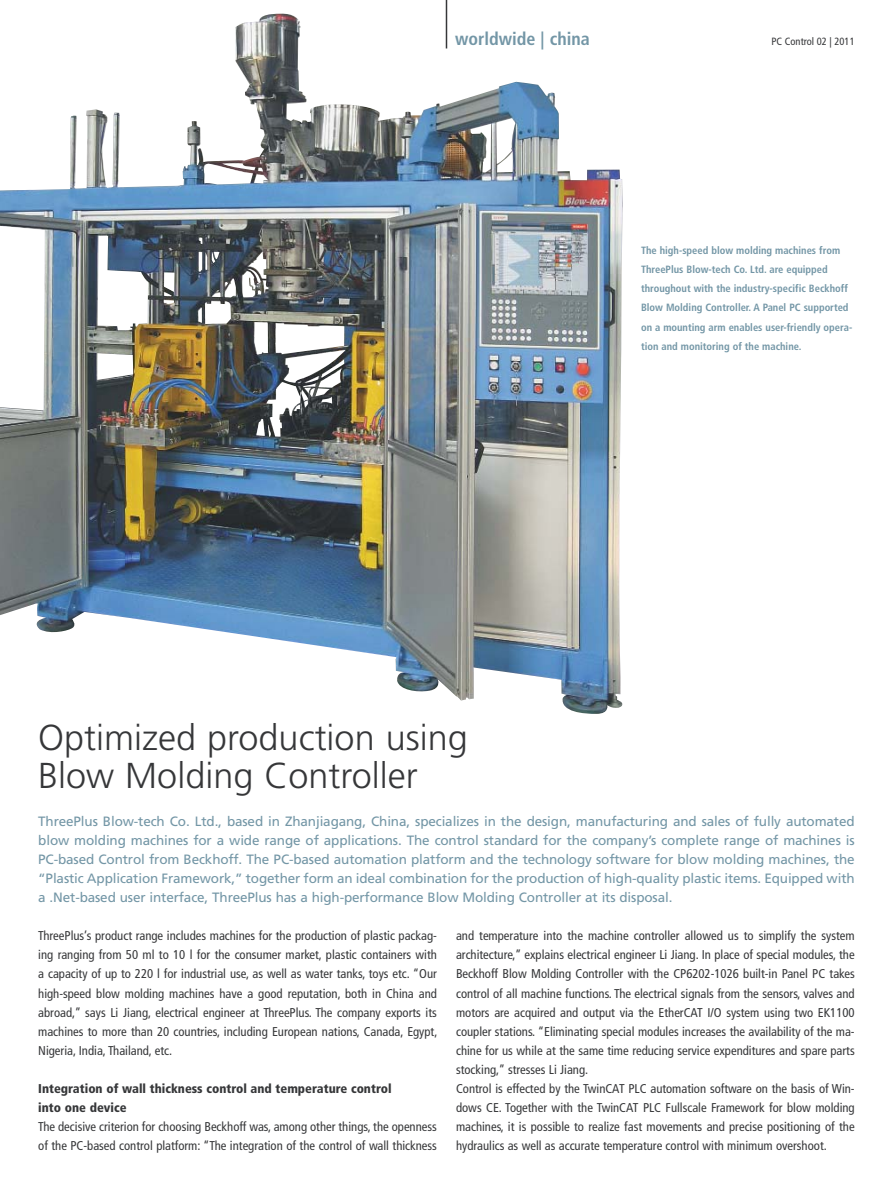
<style>
.page{position:relative;width:893px;height:1191px;background:#fff}
.page>*{position:absolute;margin:0;border:0;box-sizing:border-box;transform-origin:0 0}
.t1{font:300 36px/38.1px "Frutiger";color:#363739}
.t2{font:700 condensed 18px "Frutiger LT Pro";color:#7396a6}
.t3{font:13.5px/19px "Frutiger";letter-spacing:-.01em;color:#7396a6;text-align:justify}
.t4{font:condensed 12.75px/19px "Frutiger LT Pro";color:#363739}
.t5{font:900 condensed 12.75px/19px "Frutiger LT Pro";color:#363739}
.t6{font:700 condensed 10.5px/19px "Frutiger LT Pro";color:#7396a6}
.t7{font:condensed 10.5px "Frutiger LT Pro";color:#363739}
</style>
<div class="page">
<hr style="left:446px;top:0;width:1px;height:48px;background:#363739">
<img style="left:0;top:14px;width:623px;height:700px">
<h2 class="t2" style="left:455px;top:32px;width:136px">worldwide | china</h2>
<p class="t7" style="left:771px;top:37px;width:85px">PC Control 02 | 2011</p>
<h1 class="t1" style="left:38px;top:721px;width:431px">Optimized production using<br>Blow Molding Controller</h1>
<p class="t6" style="left:641px;top:242px;width:213px">The high-speed blow molding machines from ThreePlus Blow-tech Co. Ltd. are equipped throughout with the industry-specific Beckhoff Blow Molding Controller. A Panel PC supported on a mounting arm enables user-friendly opera&shy;tion and monitoring of the machine.</p>
<p class="t3" style="left:38px;top:813px;width:818px">ThreePlus Blow-tech Co. Ltd., based in Zhanjiagang, China, specializes in the design, manufacturing and sales of fully automated blow molding machines for a wide range of applications. The control standard for the company’s complete range of machines is PC-based Control from Beckhoff. The PC-based automation platform and the technology software for blow molding machines, the “Plastic Application Framework,” together form an ideal combination for the production of high-quality plastic items. Equipped with a .Net-based user interface, ThreePlus has a high-performance Blow Molding Controller at its disposal.</p>
<p class="t4" style="left:38px;top:928px;width:401px;text-align:justify">ThreePlus’s product range includes machines for the production of plastic packag&shy;ing ranging from 50 ml to 10 l for the consumer market, plastic containers with a capacity of up to 220 l for industrial use, as well as water tanks, toys etc. “Our high-speed blow molding machines have a good reputation, both in China and abroad,” says Li Jiang, electrical engineer at ThreePlus. The company exports its machines to more than 20 countries, including European nations, Canada, Egypt, Nigeria, India, Thailand, etc.</p>
<p class="t5" style="left:38px;top:1080px;width:355px">Integration of wall thickness control and temperature control into one device</p>
<p class="t4" style="left:38px;top:1118px;width:400px">The decisive criterion for choosing Beckhoff was, among other things, the openness of the PC-based control platform: “The integration of the control of wall thickness</p>
<p class="t4" style="left:456px;top:928px;width:400px">and temperature into the machine controller allowed us to simplify the system architecture,” explains electrical engineer Li Jiang. In place of special modules, the Beckhoff Blow Molding Controller with the CP6202-1026 built-in Panel PC takes control of all machine functions. The electrical signals from the sensors, valves and motors are acquired and output via the EtherCAT I/O system using two EK1100 coupler stations. “Eliminating special modules increases the availability of the ma&shy;chine for us while at the same time reducing service expenditures and spare parts stocking,” stresses Li Jiang.<br>Control is effected by the TwinCAT PLC automation software on the basis of Win&shy;dows CE. Together with the TwinCAT PLC Fullscale Framework for blow molding machines, it is possible to realize fast movements and precise positioning of the hydraulics as well as accurate temperature control with minimum overshoot.</p>
</div>
